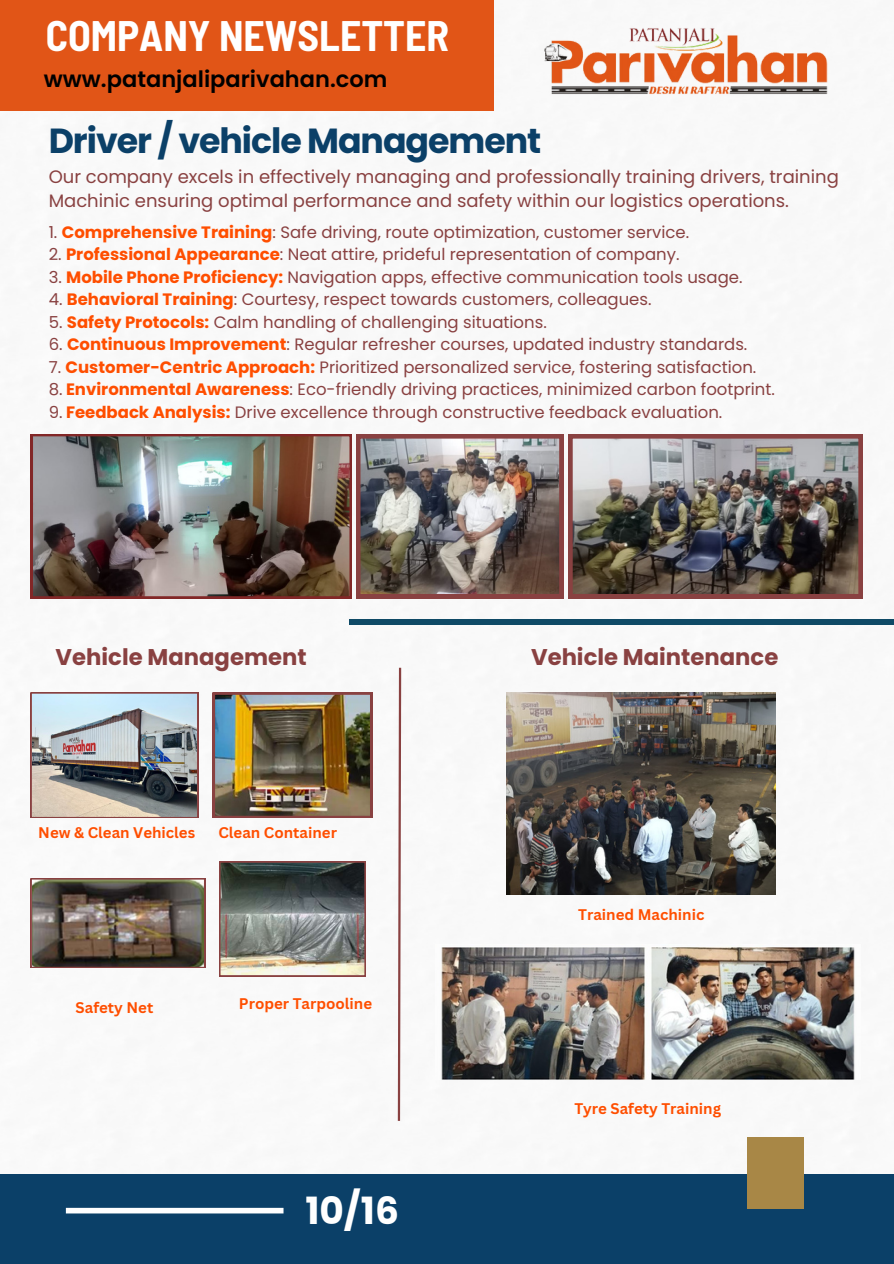
<style>
.page{position:relative;width:894px;height:1264px;background:#fff}
.page>*{position:absolute;margin:0;border:0;box-sizing:border-box;transform-origin:0 0}
.t1{font:700 semi-condensed 41.7px "Barlow";color:#fff}
.t2{font:700 37.5px "Poppins";color:#fff}
.t3{font:700 34.8px "Poppins";letter-spacing:-.03em;color:#0b4068}
.t4{font:700 22.65px "Poppins";color:#894141}
.t5{font:600 22.5px "Poppins";color:#000}
.t6{font:18px/24.8px "Poppins";color:#894141}
.t7{font:16.5px "Poppins";color:#894141}
.t8{font:700 15px "Canva Sans";color:#ff4e00}
.s1{font-weight:700;color:#ff4e00}
</style>
<div class="page">
<img style="left:0;top:0;width:893px;height:1080px">
<div style="left:0;top:0;width:493px;height:110px;background:#e15517"></div>
<div style="left:0;top:1174px;width:893px;height:89px;background:#0b4068"></div>
<div style="left:747px;top:1137px;width:57px;height:71px;background:#a88746"></div>
<div style="left:66px;top:1207px;width:217px;height:6px;background:#fff"></div>
<img style="left:531px;top:11px;width:308px;height:100px">
<img style="left:31px;top:434px;width:320px;height:164px">
<img style="left:568px;top:434px;width:294px;height:164px">
<img style="left:356px;top:434px;width:207px;height:164px">
<img style="left:31px;top:692px;width:167px;height:125px">
<img style="left:213px;top:692px;width:159px;height:125px">
<img style="left:31px;top:878px;width:174px;height:89px">
<img style="left:219px;top:861px;width:146px;height:115px">
<div style="left:349px;top:619px;width:544px;height:5px;background:#0f4a66"></div>
<img style="left:506px;top:692px;width:269px;height:202px">
<img style="left:435px;top:944px;width:425px;height:135px">
<svg style="left:396px;top:665px;width:6px;height:456px"></svg>
<p class="t1" style="left:46px;top:10px;width:405px">COMPANY NEWSLETTER</p>
<p class="t5" style="left:44px;top:63px;width:345px">www.patanjaliparivahan.com</p>
<p class="t3" style="left:49px;top:117px;width:494px">Driver / vehicle Management</p>
<p class="t6" style="left:49px;top:164px;width:791px">Our company excels in effectively managing and professionally training drivers, training<br>Machinic ensuring optimal performance and safety within our logistics operations.</p>
<p class="t7" style="left:49px;top:220px;width:642px">1. <span class="s1">Comprehensive Training</span>: Safe driving, route optimization, customer service.</p>
<p class="t7" style="left:49px;top:243px;width:632px">2. <span class="s1">Professional Appearance</span>: Neat attire, prideful representation of company.</p>
<p class="t7" style="left:49px;top:265px;width:695px">3. <span class="s1">Mobile Phone Proficiency:</span> Navigation apps, effective communication tools usage.</p>
<p class="t7" style="left:49px;top:288px;width:604px">4. <span class="s1">Behavioral Training</span>: Courtesy, respect towards customers, colleagues.</p>
<p class="t7" style="left:49px;top:310px;width:499px">5. <span class="s1">Safety Protocols:</span> Calm handling of challenging situations.</p>
<p class="t7" style="left:49px;top:333px;width:700px">6. <span class="s1">Continuous Improvement</span>: Regular refresher courses, updated industry standards.</p>
<p class="t7" style="left:49px;top:355px;width:709px">7. <span class="s1">Customer-Centric Approach:</span> Prioritized personalized service, fostering satisfaction.</p>
<p class="t7" style="left:49px;top:378px;width:727px">8. <span class="s1">Environmental Awareness</span>: Eco-friendly driving practices, minimized carbon footprint.</p>
<p class="t7" style="left:49px;top:400px;width:675px">9. <span class="s1">Feedback Analysis:</span> Drive excellence through constructive feedback evaluation.</p>
<p class="t4" style="left:56px;top:641px;width:252px">Vehicle Management</p>
<p class="t8" style="left:38px;top:822px;width:158px">New &amp; Clean Vehicles</p>
<p class="t8" style="left:218px;top:822px;width:120px">Clean Container</p>
<p class="t8" style="left:76px;top:997px;width:79px">Safety Net</p>
<p class="t8" style="left:239px;top:993px;width:135px">Proper Tarpooline</p>
<p class="t2" style="left:305px;top:1184px;width:95px">10/16</p>
<p class="t4" style="left:531px;top:641px;width:249px">Vehicle Maintenance</p>
<p class="t8" style="left:578px;top:904px;width:128px">Trained Machinic</p>
<h1 class="t8" style="left:574px;top:1098px;width:148px">Tyre Safety Training</h1>
</div>
